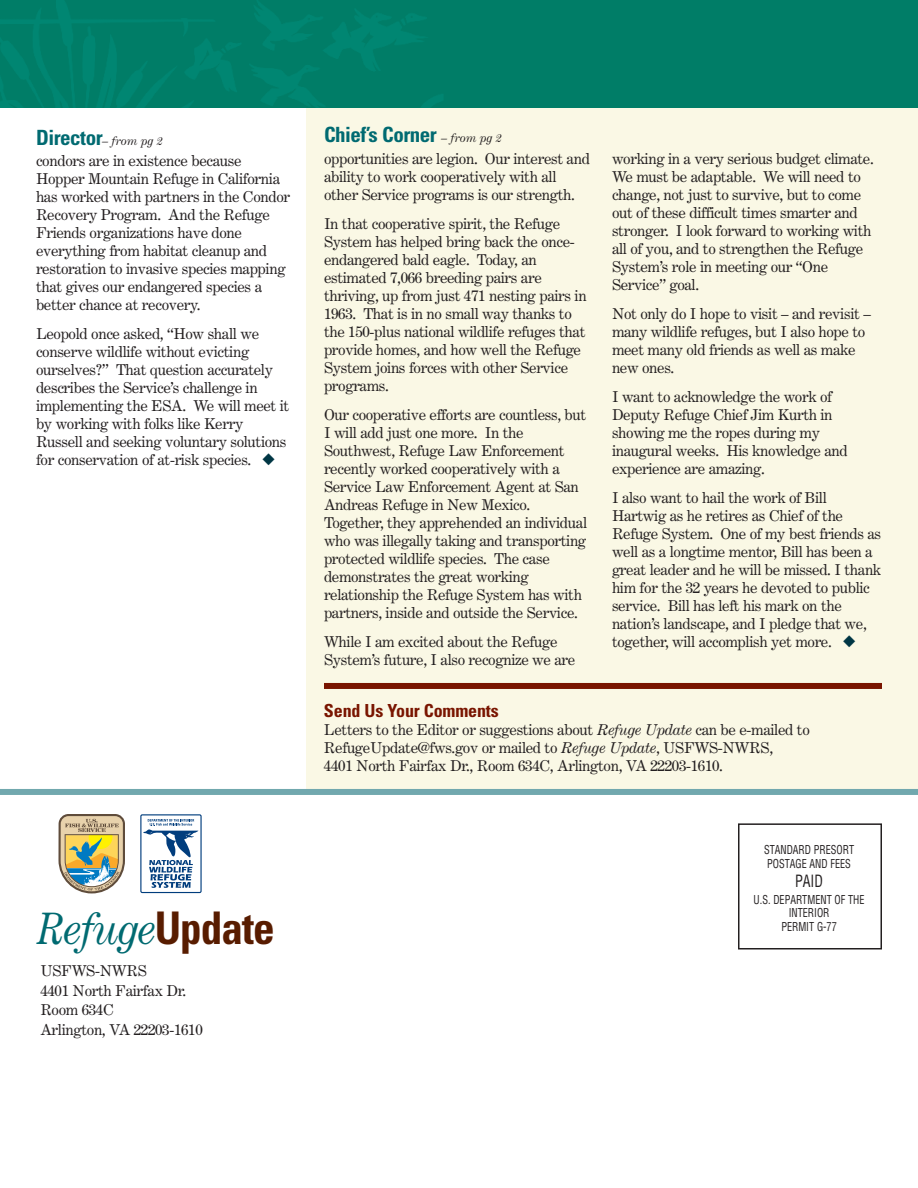
<style>
.page{position:relative;width:918px;height:1188px;background:#fff}
.page>*{position:absolute;margin:0;border:0;box-sizing:border-box;transform-origin:0 0}
.t1{font:italic 43.5px "Century Expanded";letter-spacing:-.035em;color:#006a71;scale:.83 1}
.t2{font:700 condensed 21px "Univers";letter-spacing:-.02em;color:#006a71}
.t3{font:700 condensed 18px "Univers";letter-spacing:-.01em;color:#791500}
.t4{font:condensed 16.5px "Helvetica";color:#231f20;scale:.85 1}
.t5{font:15px/18px "Century Expanded";letter-spacing:-.025em;color:#231f20}
.t6{font:condensed 12px/13.5px "Helvetica";color:#231f20;scale:.85 1}
.s1{font-family:"Century Expanded";font-weight:400;font-style:italic;font-stretch:normal;font-size:12px;color:#231f20}
.s2{color:#003644}
.s3{font-family:"Univers";font-weight:700;font-style:normal;font-stretch:condensed;font-size:45px;color:#581c00}
.s4{font-style:italic}
</style>
<div class="page">
<div style="left:306px;top:81px;width:612px;height:709px;background:#faf8e5"></div>
<div style="left:738px;top:823px;width:144px;height:127px;border:2px solid #231f20"></div>
<div style="left:324px;top:683px;width:558px;height:6px;background:#791500"></div>
<svg style="left:58px;top:814px;width:67px;height:79px;background:#b7b38b"></svg>
<div style="left:140px;top:814px;width:62px;height:79px;border:1px solid #013d7d"></div>
<svg style="left:143px;top:819px;width:56px;height:69px"></svg>
<div style="left:0;top:789px;width:918px;height:6px;background:#71a8ae"></div>
<div style="left:0;top:0;width:918px;height:108px;background:#007d67"></div>
<img style="left:0;top:0;width:443px;height:108px">
<h2 class="t2" style="left:36px;top:129px;width:128px">Director<span class="s1">– from pg 2</span></h2>
<p class="t5" style="left:36px;top:153px;width:256px">condors are in existence because Hopper Mountain Refuge in California has worked with partners in the Condor Recovery Program. And the Refuge Friends organizations have done everything from habitat cleanup and restoration to invasive species mapping that gives our endangered species a better chance at recovery.</p>
<p class="t5" style="left:36px;top:326px;width:255px">Leopold once asked, “How shall we conserve wildlife without evicting ourselves?” That question accurately describes the Service’s challenge in implementing the ESA. We will meet it by working with folks like Kerry Russell and seeking voluntary solutions for conservation of at-risk species. <span class="s2">◆</span></p>
<h1 class="t1" style="left:36px;top:912px;width:289px">Refuge<span class="s3">Update</span></h1>
<p class="t5" style="left:40px;top:963px;width:164px;line-height:19.5px">USFWS-NWRS<br>4401 North Fairfax Dr.<br>Room 634C<br>Arlington, VA 22203-1610</p>
<h2 class="t2" style="left:324px;top:127px;width:179px">Chief’s Corner <span class="s1">– from pg 2</span></h2>
<p class="t5" style="left:324px;top:151px;width:268px">opportunities are legion. Our interest and ability to work cooperatively with all other Service programs is our strength.</p>
<p class="t5" style="left:324px;top:216px;width:264px">In that cooperative spirit, the Refuge System has helped bring back the once&shy;endangered bald eagle. Today, an estimated 7,066 breeding pairs are thriving, up from just 471 nesting pairs in 1963. That is in no small way thanks to the 150-plus national wildlife refuges that provide homes, and how well the Refuge System joins forces with other Service programs.</p>
<p class="t5" style="left:324px;top:407px;width:265px">Our cooperative efforts are countless, but I will add just one more. In the Southwest, Refuge Law Enforcement recently worked cooperatively with a Service Law Enforcement Agent at San Andreas Refuge in New Mexico.<br>Together, they apprehended an individual who was illegally taking and transporting protected wildlife species. The case demonstrates the great working relationship the Refuge System has with partners, inside and outside the Service.</p>
<p class="t5" style="left:324px;top:634px;width:253px">While I am excited about the Refuge<br>System’s future, I also recognize we are</p>
<p class="t5" style="left:612px;top:151px;width:263px">working in a very serious budget climate.<br>We must be adaptable. We will need to change, not just to survive, but to come out of these difficult times smarter and stronger. I look forward to working with all of you, and to strengthen the Refuge System’s role in meeting our “One Service” goal.</p>
<p class="t5" style="left:612px;top:306px;width:260px">Not only do I hope to visit – and revisit – many wildlife refuges, but I also hope to meet many old friends as well as make new ones.</p>
<p class="t5" style="left:612px;top:389px;width:237px">I want to acknowledge the work of<br>Deputy Refuge Chief Jim Kurth in showing me the ropes during my inaugural weeks. His knowledge and experience are amazing.</p>
<p class="t5" style="left:612px;top:490px;width:271px">I also want to hail the work of Bill Hartwig as he retires as Chief of the Refuge System. One of my best friends as well as a longtime mentor, Bill has been a great leader and he will be missed. I thank him for the 32 years he devoted to public service. Bill has left his mark on the nation’s landscape, and I pledge that we, together, will accomplish yet more. <span class="s2">◆</span></p>
<p class="t3" style="left:324px;top:704px;width:176px">Send Us Your Comments</p>
<p class="t5" style="left:324px;top:722px;width:487px">Letters to the Editor or suggestions about <span class="s4">Refuge Update</span> can be e-mailed to<br>RefugeUpdate@fws.gov or mailed to <span class="s4">Refuge Update</span>, USFWS-NWRS,<br>4401 North Fairfax Dr., Room 634C, Arlington, VA 22203-1610.</p>
<p class="t6" style="left:764px;top:844px;width:107px">STANDARD PRESORT<br>POSTAGE AND FEES</p>
<p class="t4" style="left:795px;top:875px;width:35px">PAID</p>
<p class="t6" style="left:754px;top:894px;width:132px;text-align:center">U.S. DEPARTMENT OF THE<br>INTERIOR<br>PERMIT G-77</p>
</div>
